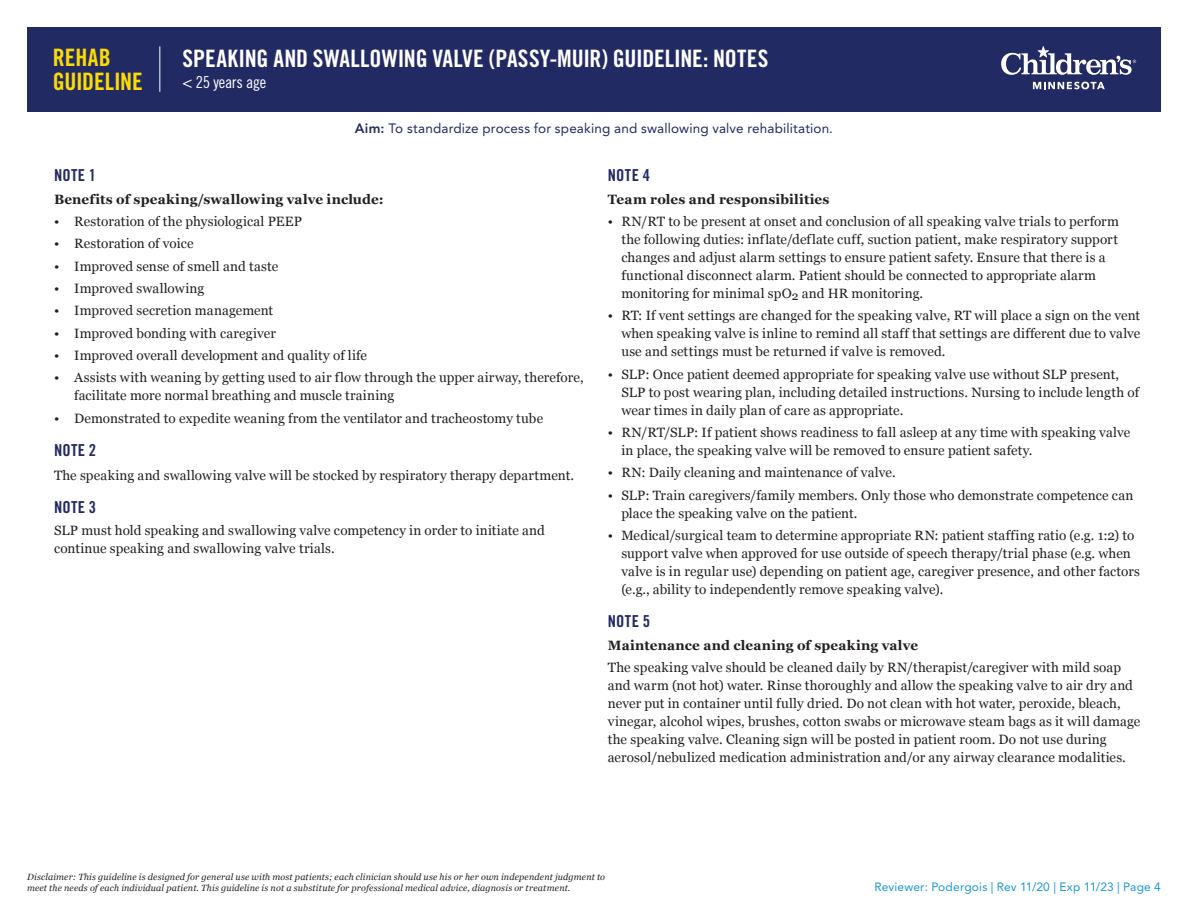
<style>
.page{position:relative;width:1188px;height:918px;background:#fff}
.page>*{position:absolute;margin:0;border:0;box-sizing:border-box;transform-origin:0 0}
.t1{font:24px "Trade Gothic LT Std Bd Cn 20";color:#fff}
.t2{font:24px/24px "Trade Gothic LT Std Bd Cn 20";letter-spacing:-.005em;color:#fcdb04}
.Dash_paragraph{font:16.5px "Trade Gothic LT Std Bd Cn 20";letter-spacing:.025em;color:#222a64}
.t3{font:16.5px "Trade Gothic LT Pro Cn 18";letter-spacing:-.02em;color:#fff}
.Dash_paragraph-2{font:13.5px/18px "Georgia";letter-spacing:.01em;color:#231f20}
.Dash_paragraph-3{font:700 13.5px "Georgia";letter-spacing:.015em;color:#231f20}
.t4{font:13.5px "Avenir LT Std";letter-spacing:.01em;color:#222a64}
.t5{font:12px "Avenir LT Std";letter-spacing:.01em;color:#1a98d6}
.t6{font:italic 9px/10.8px "Georgia";letter-spacing:.015em;color:#231f20}
.s1{font-weight:800}
</style>
<div class="page">
<div style="left:27px;top:27px;width:1134px;height:84px;background:#222a64"></div>
<svg style="left:1033px;top:82px;width:72px;height:7px"></svg>
<svg style="left:1001px;top:46px;width:135px;height:29px"></svg>
<hr style="left:160px;top:46px;width:1px;height:46px;background:#fff">
<h1 class="t2" style="left:53px;top:45px;width:91px">REHAB<br>GUIDELINE</h1>
<p class="t1" style="left:183px;top:44px;width:587px">SPEAKING AND SWALLOWING VALVE (PASSY-MUIR) GUIDELINE: NOTES</p>
<p class="t3" style="left:183px;top:73px;width:85px">&lt; 25 years age</p>
<p class="t4" style="left:355px;top:120px;width:480px"><span class="s1">Aim:</span> To standardize process for speaking and swallowing valve rehabilitation.</p>
<p class="Dash_paragraph" style="left:54px;top:166px;width:44px">NOTE 1</p>
<p class="Dash_paragraph-3" style="left:54px;top:189px;width:331px">Benefits of speaking/swallowing valve include:</p>
<p class="Dash_paragraph-2" style="left:54px;top:212px;width:250px">• Restoration of the physiological PEEP</p>
<p class="Dash_paragraph-2" style="left:54px;top:234px;width:141px">• Restoration of voice</p>
<p class="Dash_paragraph-2" style="left:54px;top:257px;width:226px">• Improved sense of smell and taste</p>
<p class="Dash_paragraph-2" style="left:54px;top:279px;width:152px">• Improved swallowing</p>
<p class="Dash_paragraph-2" style="left:54px;top:301px;width:221px">• Improved secretion management</p>
<p class="Dash_paragraph-2" style="left:54px;top:324px;width:223px">• Improved bonding with caregiver</p>
<p class="Dash_paragraph-2" style="left:54px;top:346px;width:315px">• Improved overall development and quality of life</p>
<p class="Dash_paragraph-2" style="left:74px;top:368px;width:511px;text-indent:-20px">• Assists with weaning by getting used to air flow through the upper airway, therefore, facilitate more normal breathing and muscle training</p>
<p class="Dash_paragraph-2" style="left:54px;top:408px;width:491px">• Demonstrated to expedite weaning from the ventilator and tracheostomy tube</p>
<p class="Dash_paragraph" style="left:54px;top:440px;width:44px">NOTE 2</p>
<p class="Dash_paragraph-2" style="left:54px;top:466px;width:522px">The speaking and swallowing valve will be stocked by respiratory therapy department.</p>
<p class="Dash_paragraph" style="left:54px;top:497px;width:44px">NOTE 3</p>
<p class="Dash_paragraph-2" style="left:54px;top:521px;width:492px">SLP must hold speaking and swallowing valve competency in order to initiate and continue speaking and swallowing valve trials.</p>
<p class="Dash_paragraph" style="left:608px;top:166px;width:44px">NOTE 4</p>
<p class="Dash_paragraph-3" style="left:608px;top:189px;width:223px">Team roles and responsibilities</p>
<p class="Dash_paragraph-2" style="left:621px;top:212px;width:499px;text-indent:-14px">• RN/RT to be present at onset and conclusion of all speaking valve trials to perform the following duties: inflate/deflate cuff, suction patient, make respiratory support changes and adjust alarm settings to ensure patient safety. Ensure that there is a functional disconnect alarm. Patient should be connected to appropriate alarm monitoring for minimal spO<sub>2</sub> and HR monitoring.</p>
<p class="Dash_paragraph-2" style="left:621px;top:306px;width:521px;text-align:justify;text-indent:-14px">• RT: If vent settings are changed for the speaking valve, RT will place a sign on the vent when speaking valve is inline to remind all staff that settings are different due to valve use and settings must be returned if valve is removed.</p>
<p class="Dash_paragraph-2" style="left:621px;top:365px;width:519px;text-indent:-14px">• SLP: Once patient deemed appropriate for speaking valve use without SLP present,<br>SLP to post wearing plan, including detailed instructions. Nursing to include length of wear times in daily plan of care as appropriate.</p>
<p class="Dash_paragraph-2" style="left:621px;top:423px;width:510px;text-indent:-14px">• RN/RT/SLP: If patient shows readiness to fall asleep at any time with speaking valve in place, the speaking valve will be removed to ensure patient safety.</p>
<p class="Dash_paragraph-2" style="left:608px;top:463px;width:289px">• RN: Daily cleaning and maintenance of valve.</p>
<p class="Dash_paragraph-2" style="left:621px;top:486px;width:514px;text-indent:-14px">• SLP: Train caregivers/family members. Only those who demonstrate competence can place the speaking valve on the patient.</p>
<p class="Dash_paragraph-2" style="left:621px;top:526px;width:520px;text-indent:-14px">• Medical/surgical team to determine appropriate RN: patient staffing ratio (e.g. 1:2) to support valve when approved for use outside of speech therapy/trial phase (e.g. when valve is in regular use) depending on patient age, caregiver presence, and other factors (e.g., ability to independently remove speaking valve).</p>
<p class="Dash_paragraph" style="left:608px;top:611px;width:44px">NOTE 5</p>
<p class="Dash_paragraph-3" style="left:608px;top:635px;width:312px">Maintenance and cleaning of speaking valve</p>
<p class="Dash_paragraph-2" style="left:608px;top:658px;width:534px">The speaking valve should be cleaned daily by RN/therapist/caregiver with mild soap and warm (not hot) water. Rinse thoroughly and allow the speaking valve to air dry and never put in container until fully dried. Do not clean with hot water, peroxide, bleach, vinegar, alcohol wipes, brushes, cotton swabs or microwave steam bags as it will damage the speaking valve. Cleaning sign will be posted in patient room. Do not use during aerosol/nebulized medication administration and/or any airway clearance modalities.</p>
<p class="t6" style="left:27px;top:871px;width:580px">Disclaimer: This guideline is designed for general use with most patients; each clinician should use his or her own independent judgment to meet the needs of each individual patient. This guideline is not a substitute for professional medical advice, diagnosis or treatment.</p>
<p class="t5" style="left:875px;top:880px;width:288px">Reviewer: Podergois | Rev 11/20 | Exp 11/23 | Page 4</p>
</div>
